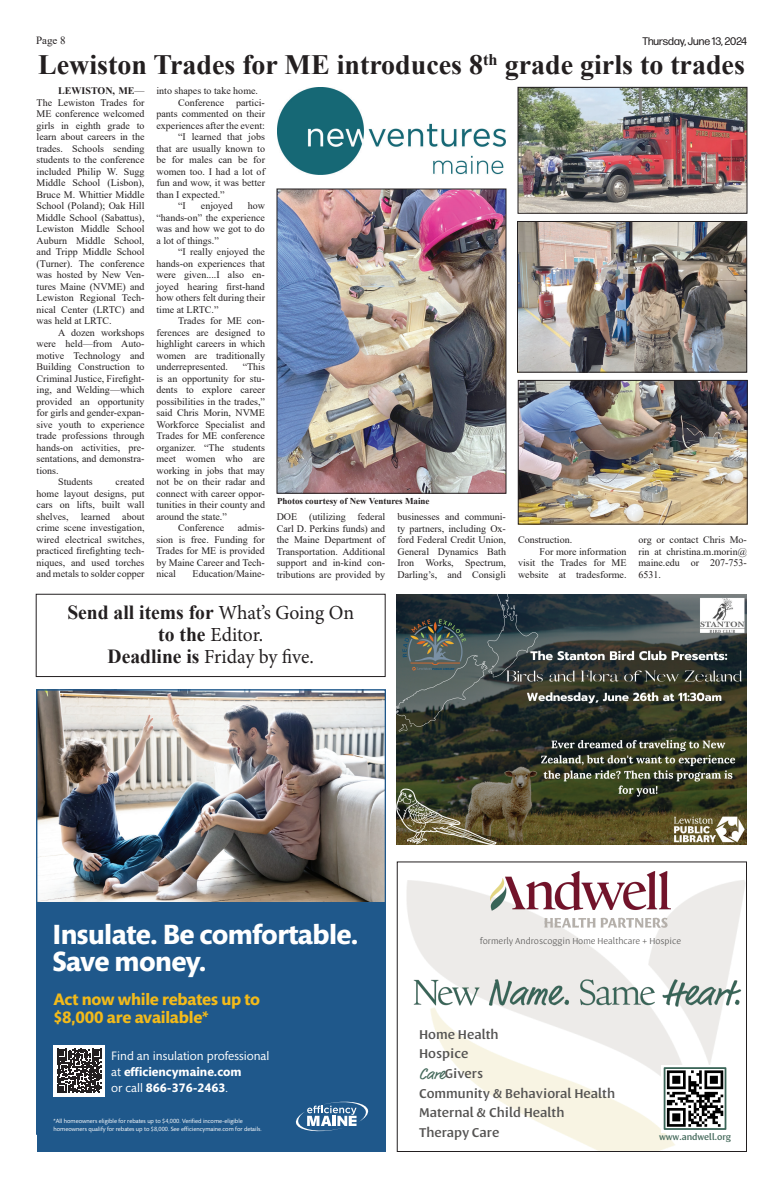
<style>
.page{position:relative;width:783px;height:1188px;background:#fff}
.page>*{position:absolute;margin:0;border:0;box-sizing:border-box;transform-origin:0 0}
.t1{font:700 28.3px/27.2px "Mundo Sans Std";letter-spacing:-.02em;color:#fff}
.t2{font:700 28px "Times New Roman";color:#231f20}
.t3{font:20px/22px "Minion Pro";letter-spacing:-.005em;color:#231f20;text-align:center}
.t4{font:700 20px "Times New Roman";color:#231f20}
.t5{font:700 16.9px/17.4px "Mundo Sans Std";letter-spacing:-.015em;color:#f2ba1a}
.t6{font:600 14.5px/19.6px "Leksa Sans";color:#555453}
.t7{font:12.5px/16px "Mundo Sans Std";color:#fff}
.t8{font:11px "Forma DJR Deck";color:#231f20}
.t9{font:11px "Times New Roman";color:#231f20}
.t10{font:10px/11.5px "Times New Roman";color:#231f20;text-align:justify}
.t11{font:300 9.9px "Leksa Sans";color:#555453}
.t12{font:600 9.9px "Leksa Sans";color:#44695b}
.t13{font:700 9px "Times New Roman";color:#231f20}
.t14{font:6.1px/8px "Mundo Sans Std";color:#fff}
.s1{font-weight:700}
.s2{font-family:"Minion Pro";font-weight:400}
.s3{font-family:"Times New Roman";font-weight:700}
.s4{font-family:"Market Pro";font-weight:400;font-size:16px;color:#44695b}
</style>
<div class="page">
<img style="left:37px;top:689px;width:349px;height:214px">
<div style="left:37px;top:903px;width:349px;height:249px;background:#1f588b"></div>
<div style="left:53px;top:1045px;width:52px;height:52px;background:#fff"></div>
<svg style="left:57px;top:1049px;width:44px;height:44px"></svg>
<svg style="left:296px;top:1102px;width:72px;height:29px"></svg>
<img style="left:406px;top:880px;width:339px;height:270px">
<img style="left:490px;top:871px;width:181px;height:57px">
<svg style="left:662px;top:1065px;width:67px;height:67px"></svg>
<svg style="left:664px;top:1067px;width:62px;height:63px"></svg>
<img style="left:406px;top:974px;width:339px;height:53px">
<div style="left:397px;top:861px;width:350px;height:291px;border:1px solid #231f20"></div>
<img style="left:277px;top:87px;width:229px;height:87px">
<img style="left:520px;top:89px;width:225px;height:123px">
<div style="left:518px;top:87px;width:229px;height:127px;border:1px solid #231f20"></div>
<img style="left:279px;top:191px;width:225px;height:301px">
<div style="left:277px;top:189px;width:229px;height:305px;border:1px solid #231f20"></div>
<img style="left:519px;top:223px;width:226px;height:147px">
<div style="left:517px;top:221px;width:230px;height:151px;border:1px solid #231f20"></div>
<img style="left:520px;top:382px;width:226px;height:140px">
<div style="left:518px;top:380px;width:230px;height:144px;border:1px solid #231f20"></div>
<img style="left:397px;top:594px;width:350px;height:250px">
<div style="left:36px;top:594px;width:349px;height:83px;border:1px solid #231f20"></div>
<p class="t9" style="left:36px;top:32px;width:31px">Page 8</p>
<p class="t8" style="left:642px;top:34px;width:106px">Thursday, June 13, 2024</p>
<h2 class="t2" style="left:38px;top:44px;width:708px">Lewiston Trades for ME introduces 8<sup>th</sup> grade girls to trades</h2>
<p class="t10" style="left:37px;top:85px;width:109px;text-indent:22px"><span class="s1">LEWISTON, ME</span>— The Lewiston Trades for ME conference welcomed girls in eighth grade to learn about careers in the trades. Schools sending students to the conference included Philip W. Sugg Middle School (Lisbon), Bruce M. Whittier Middle School (Poland); Oak Hill Middle School (Sabattus), Lewiston Middle School Auburn Middle School, and Tripp Middle School (Turner). The conference was hosted by New Ven&shy;tures Maine (NVME) and Lewiston Regional Tech&shy;nical Center (LRTC) and was held at LRTC.</p>
<p class="t10" style="left:58px;top:326px;width:88px">A dozen workshops</p>
<p class="t10" style="left:37px;top:338px;width:109px">were held—from Auto-</p>
<p class="t10" style="left:37px;top:349px;width:109px">motive Technology and</p>
<p class="t10" style="left:37px;top:361px;width:109px">Building Construction to</p>
<p class="t10" style="left:37px;top:372px;width:109px">Criminal Justice, Firefight-</p>
<p class="t10" style="left:37px;top:384px;width:109px">ing, and Welding—which</p>
<p class="t10" style="left:37px;top:395px;width:109px">provided an opportunity</p>
<p class="t10" style="left:37px;top:407px;width:109px">for girls and gender-expan-</p>
<p class="t10" style="left:37px;top:418px;width:109px">sive youth to experience</p>
<p class="t10" style="left:37px;top:430px;width:109px">trade professions through</p>
<p class="t10" style="left:37px;top:441px;width:109px">hands-on activities, pre-</p>
<p class="t10" style="left:37px;top:453px;width:109px">sentations, and demonstra-</p>
<p class="t10" style="left:37px;top:464px;width:23px">tions.</p>
<p class="t10" style="left:58px;top:476px;width:36px">Students</p>
<p class="t10" style="left:37px;top:476px;width:109px;text-indent:79px">created home layout designs, put cars on lifts, built wall shelves, learned about crime scene investigation, wired electrical switches, practiced firefighting tech&shy;niques, and used torches and metals to solder copper</p>
<p class="t10" style="left:157px;top:85px;width:103px">into shapes to take home.</p>
<p class="t10" style="left:178px;top:96px;width:88px">Conference partici-</p>
<p class="t10" style="left:156px;top:108px;width:110px">pants commented on their</p>
<p class="t10" style="left:156px;top:119px;width:110px">experiences after the event:</p>
<p class="t10" style="left:178px;top:131px;width:88px">“I learned that jobs</p>
<p class="t10" style="left:156px;top:142px;width:110px">that are usually known to</p>
<p class="t10" style="left:156px;top:154px;width:110px">be for males can be for</p>
<p class="t10" style="left:156px;top:165px;width:110px">women too. I had a lot of</p>
<p class="t10" style="left:156px;top:177px;width:110px">fun and wow, it was better</p>
<p class="t10" style="left:156px;top:188px;width:70px">than I expected.”</p>
<p class="t10" style="left:178px;top:200px;width:9px">“I</p>
<p class="t10" style="left:201px;top:200px;width:33px">enjoyed</p>
<p class="t10" style="left:156px;top:200px;width:110px;text-indent:91px">how “hands-on” the experience was and how we got to do a lot of things.”</p>
<p class="t10" style="left:156px;top:246px;width:110px;text-indent:22px">“I really enjoyed the hands-on experiences that were given....I also en&shy;joyed hearing first-hand how others felt during their time at LRTC.”</p>
<p class="t10" style="left:156px;top:315px;width:110px;text-indent:22px">Trades for ME con&shy;ferences are designed to highlight careers in which women are traditionally underrepresented.</p>
<p class="t10" style="left:243px;top:361px;width:24px">“This</p>
<p class="t10" style="left:156px;top:372px;width:110px">is an opportunity for stu-</p>
<p class="t10" style="left:156px;top:384px;width:110px">dents to explore career</p>
<p class="t10" style="left:156px;top:395px;width:110px">possibilities in the trades,”</p>
<p class="t10" style="left:156px;top:407px;width:110px">said Chris Morin, NVME</p>
<p class="t10" style="left:156px;top:418px;width:110px">Workforce Specialist and</p>
<p class="t10" style="left:156px;top:430px;width:110px">Trades for ME conference</p>
<p class="t10" style="left:156px;top:441px;width:110px">organizer. “The students</p>
<p class="t10" style="left:156px;top:453px;width:110px">meet women who are</p>
<p class="t10" style="left:156px;top:464px;width:110px">working in jobs that may</p>
<p class="t10" style="left:156px;top:476px;width:110px">not be on their radar and</p>
<p class="t10" style="left:156px;top:487px;width:110px">connect with career oppor-</p>
<p class="t10" style="left:156px;top:499px;width:110px">tunities in their county and</p>
<p class="t10" style="left:156px;top:510px;width:72px">around the state.”</p>
<p class="t10" style="left:178px;top:522px;width:48px">Conference</p>
<p class="t10" style="left:156px;top:522px;width:110px;text-indent:81px">admis&shy;sion is free. Funding for Trades for ME is provided by Maine Career and Tech&shy;nical</p>
<p class="t10" style="left:193px;top:568px;width:74px">Education/Maine-</p>
<p class="t13" style="left:277px;top:494px;width:154px">Photos courtesy of New Ventures Maine</p>
<p class="t10" style="left:277px;top:511px;width:110px">DOE (utilizing federal Carl D. Perkins funds) and the Maine Department of Transportation. Additional support and in-kind con&shy;tributions are provided by</p>
<p class="t10" style="left:398px;top:511px;width:110px">businesses and communi&shy;ty partners, including Ox&shy;ford Federal Credit Union, General Dynamics Bath Iron Works, Spectrum, Darling’s, and Consigli</p>
<h3 class="t4" style="left:67px;top:597px;width:288px">Send all items for <span class="s2">What’s Going On</span></h3>
<h3 class="t3" style="left:108px;top:623px;width:208px"><span class="s3">to the</span> Editor.<br><span class="s3">Deadline is</span> Friday by five.</h3>
<p class="t10" style="left:518px;top:534px;width:56px">Construction.</p>
<p class="t10" style="left:540px;top:545px;width:88px">For more information</p>
<p class="t10" style="left:518px;top:557px;width:110px">visit the Trades for ME</p>
<p class="t10" style="left:518px;top:568px;width:110px">website at tradesforme.</p>
<p class="t10" style="left:638px;top:534px;width:110px">org or contact Chris Mo&shy;rin at christina.m.morin@ maine.edu or 207-753- 6531.</p>
<h1 class="t1" style="left:52px;top:922px;width:308px">Insulate. Be comfortable.<br>Save money.</h1>
<h3 class="t5" style="left:53px;top:991px;width:208px">Act now while rebates up to $8,000 are available*</h3>
<p class="t7" style="left:111px;top:1048px;width:160px">Find an insulation professional at <span class="s1">efficiencymaine.com<br></span>or call <span class="s1">866-376-2463</span>.</p>
<p class="t14" style="left:53px;top:1117px;width:210px">*All homeowners eligible for rebates up to $4,000. Verified income-eligible homeowners qualify for rebates up to $8,000. See efficiencymaine.com for details.</p>
<p class="t11" style="left:480px;top:935px;width:203px">formerly Androscoggin Home Healthcare + Hospice</p>
<h3 class="t6" style="left:419px;top:1024px;width:81px">Home Health<br>Hospice</h3>
<h3 class="t6" style="left:419px;top:1083px;width:198px">Community &amp; Behavioral Health<br>Maternal &amp; Child Health<br>Therapy Care</h3>
<h3 class="t6" style="left:419px;top:1063px;width:66px"><span class="s4">Care</span>Givers</h3>
<p class="t12" style="left:659px;top:1131px;width:74px">www.andwell.org</p>
</div>
